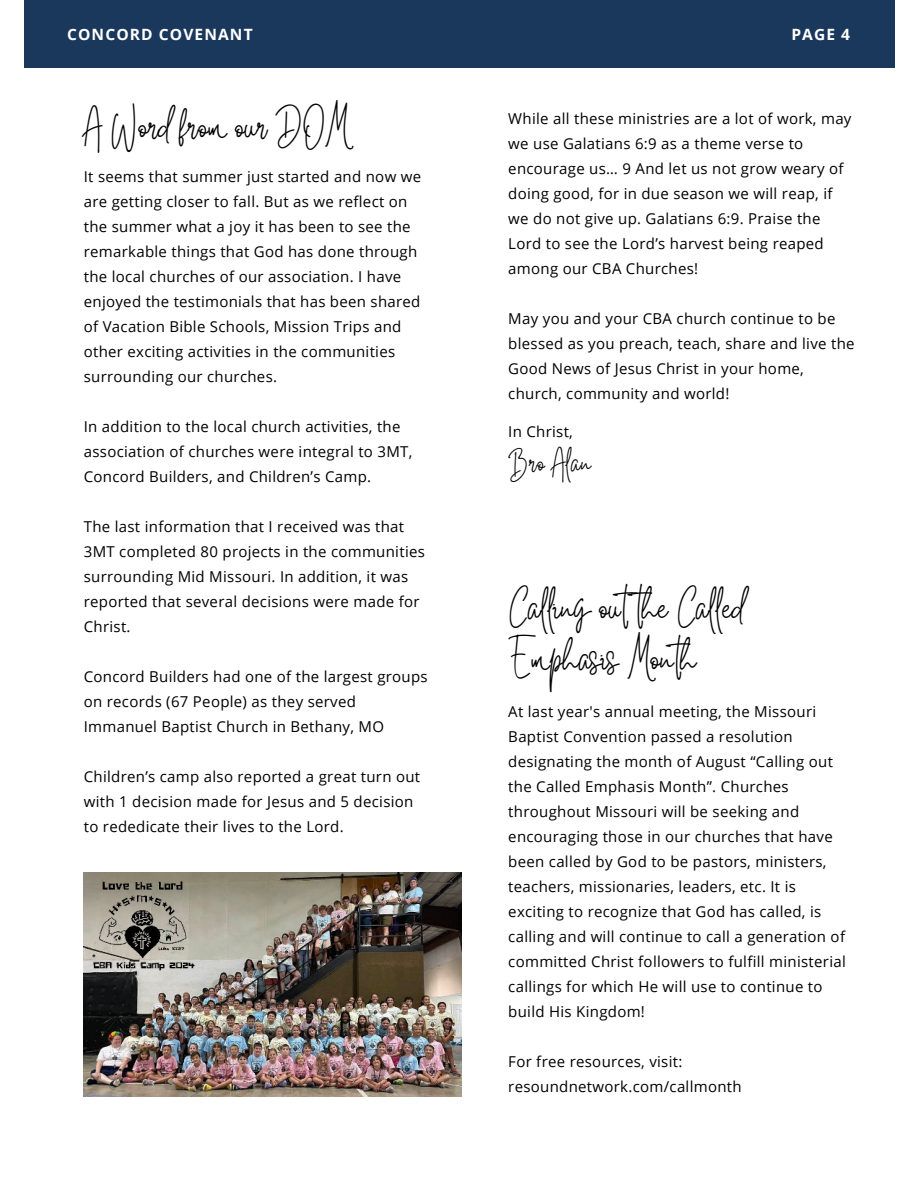
<style>
.page{position:relative;width:918px;height:1188px;background:#fff}
.page>*{position:absolute;margin:0;border:0;box-sizing:border-box;transform-origin:0 0}
.t1{font:30px/50.7px "White Star";color:#000}
.t2{font:22.5px "White Star";letter-spacing:.02em;color:#000}
.t3{font:700 15.6px "Open Sans";letter-spacing:.07em;color:#fff}
.t4{font:15px/25px "Open Sans";letter-spacing:.02em;color:#000}
</style>
<div class="page">
<div style="left:24px;top:0;width:870px;height:68px;background:#1a375c"></div>
<img style="left:84px;top:873px;width:378px;height:224px">
<img style="left:92px;top:879px;width:106px;height:92px">
<p class="t3" style="left:67px;top:24px;width:187px">CONCORD COVENANT</p>
<p class="t3" style="left:791px;top:24px;width:60px">PAGE 4</p>
<h1 class="t1" style="left:84px;top:111px;width:266px">A Word from our DOM</h1>
<p class="t4" style="left:84px;top:164px;width:339px">It seems that summer just started and now we are getting closer to fall. But as we reflect on the summer what a joy it has been to see the remarkable things that God has done through the local churches of our association. I have enjoyed the testimonials that has been shared of Vacation Bible Schools, Mission Trips and other exciting activities in the communities surrounding our churches.</p>
<p class="t4" style="left:84px;top:414px;width:330px">In addition to the local church activities, the association of churches were integral to 3MT,<br>Concord Builders, and Children’s Camp.</p>
<p class="t4" style="left:84px;top:514px;width:343px">The last information that I received was that 3MT completed 80 projects in the communities surrounding Mid Missouri. In addition, it was reported that several decisions were made for Christ.</p>
<p class="t4" style="left:84px;top:664px;width:345px">Concord Builders had one of the largest groups on records (67 People) as they served<br>Immanuel Baptist Church in Bethany, MO</p>
<p class="t4" style="left:84px;top:764px;width:338px">Children’s camp also reported a great turn out with 1 decision made for Jesus and 5 decision to rededicate their lives to the Lord.</p>
<p class="t4" style="left:508px;top:106px;width:345px">While all these ministries are a lot of work, may we use Galatians 6:9 as a theme verse to encourage us… 9 And let us not grow weary of doing good, for in due season we will reap, if we do not give up. Galatians 6:9. Praise the Lord to see the Lord’s harvest being reaped among our CBA Churches!</p>
<p class="t4" style="left:508px;top:306px;width:348px">May you and your CBA church continue to be blessed as you preach, teach, share and live the Good News of Jesus Christ in your home, church, community and world!</p>
<p class="t4" style="left:508px;top:419px;width:66px">In Christ,</p>
<h2 class="t2" style="left:508px;top:457px;width:85px">Bro Alan</h2>
<h1 class="t1" style="left:508px;top:593px;width:239px">Calling outthe Called<br>Emphasis Month</h1>
<p class="t4" style="left:508px;top:699px;width:339px">At last year's annual meeting, the Missouri Baptist Convention passed a resolution designating the month of August “Calling out the Called Emphasis Month”. Churches throughout Missouri will be seeking and encouraging those in our churches that have been called by God to be pastors, ministers, teachers, missionaries, leaders, etc. It is exciting to recognize that God has called, is calling and will continue to call a generation of committed Christ followers to fulfill ministerial callings for which He will use to continue to build His Kingdom!</p>
<p class="t4" style="left:508px;top:1049px;width:235px">For free resources, visit: resoundnetwork.com/callmonth</p>
</div>
